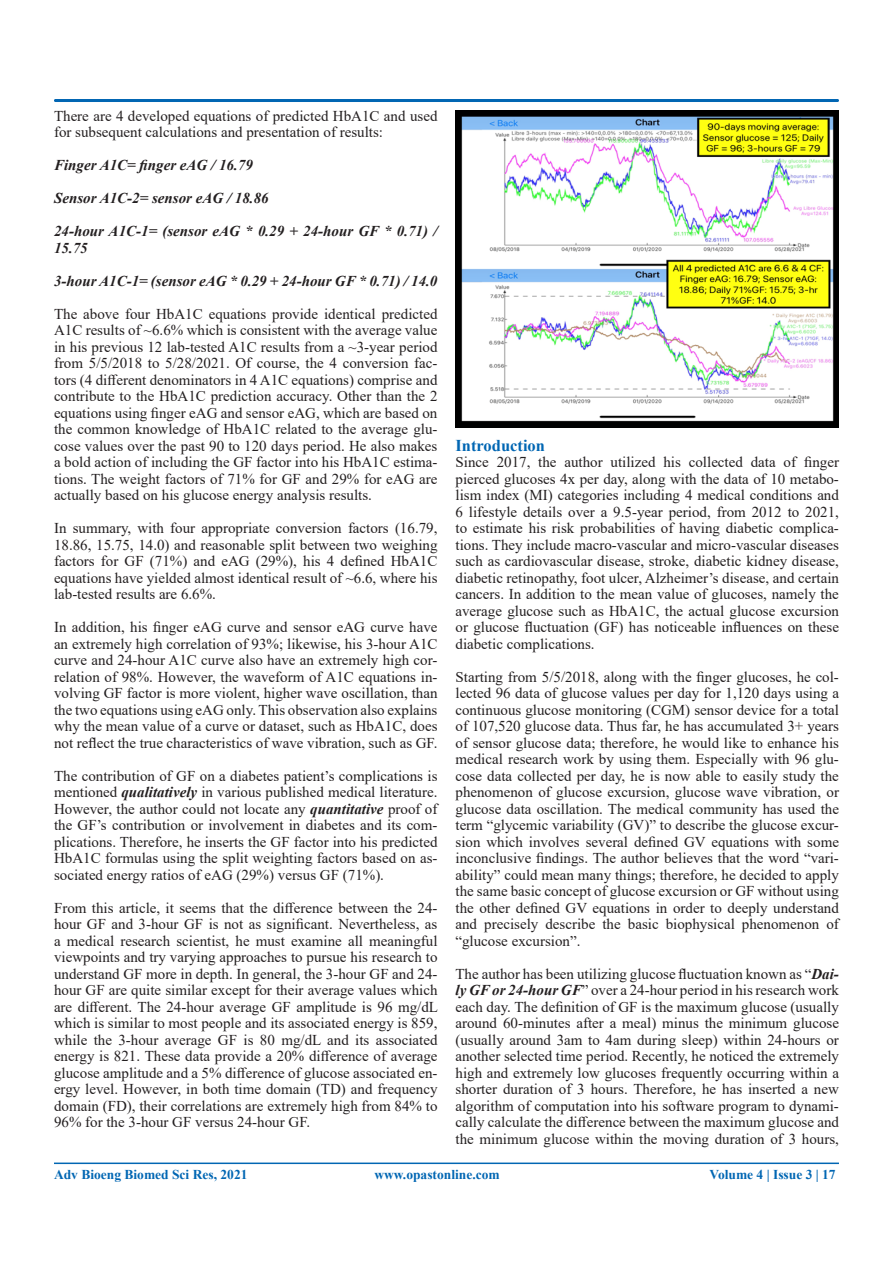
<style>
.page{position:relative;width:893px;height:1263px;background:#fff}
.page>*{position:absolute;margin:0;border:0;box-sizing:border-box;transform-origin:0 0}
.t1{font:700 16.5px "Times New Roman";color:#0166b3}
.t2{font:15px/16.5px "Times New Roman";color:#231f20;text-align:justify}
.t3{font:italic 700 15px/16.5px "Times New Roman";color:#231f20}
.t4{font:700 13.5px "Times New Roman";color:#0166b3}
.s1{font-weight:700;font-style:italic}
</style>
<div class="page">
<div style="left:54px;top:99px;width:785px;height:3px;border:2px solid #0166b3"></div>
<hr style="left:54px;top:1162px;width:785px;height:2px;background:#0166b3">
<img style="left:455px;top:110px;width:384px;height:317px">
<p class="t2" style="left:54px;top:107px;width:385px">There are 4 developed equations of predicted HbA1C and used for subsequent calculations and presentation of results:</p>
<p class="t3" style="left:54px;top:156px;width:200px">Finger A1C= finger eAG / 16.79</p>
<p class="t3" style="left:54px;top:189px;width:216px">Sensor A1C-2= sensor eAG / 18.86</p>
<p class="t3" style="left:54px;top:222px;width:385px">24-hour A1C-1= (sensor eAG * 0.29 + 24-hour GF * 0.71) /<br>15.75</p>
<p class="t3" style="left:54px;top:272px;width:385px">3-hour A1C-1= (sensor eAG * 0.29 + 24-hour GF * 0.71) / 14.0</p>
<p class="t2" style="left:54px;top:305px;width:385px">The above four HbA1C equations provide identical predicted A1C results of ~6.6% which is consistent with the average value in his previous 12 lab-tested A1C results from a ~3-year period from 5/5/2018 to 5/28/2021. Of course, the 4 conversion fac&shy;tors (4 different denominators in 4 A1C equations) comprise and contribute to the HbA1C prediction accuracy. Other than the 2 equations using finger eAG and sensor eAG, which are based on the common knowledge of HbA1C related to the average glu&shy;cose values over the past 90 to 120 days period. He also makes a bold action of including the GF factor into his HbA1C estima&shy;tions. The weight factors of 71% for GF and 29% for eAG are actually based on his glucose energy analysis results.</p>
<p class="t2" style="left:54px;top:519px;width:385px">In summary, with four appropriate conversion factors (16.79, 18.86, 15.75, 14.0) and reasonable split between two weighing factors for GF (71%) and eAG (29%), his 4 defined HbA1C equations have yielded almost identical result of ~6.6, where his lab-tested results are 6.6%.</p>
<p class="t2" style="left:54px;top:618px;width:385px">In addition, his finger eAG curve and sensor eAG curve have an extremely high correlation of 93%; likewise, his 3-hour A1C curve and 24-hour A1C curve also have an extremely high cor&shy;relation of 98%. However, the waveform of A1C equations in&shy;volving GF factor is more violent, higher wave oscillation, than the two equations using eAG only. This observation also explains why the mean value of a curve or dataset, such as HbA1C, does not reflect the true characteristics of wave vibration, such as GF.</p>
<p class="t2" style="left:54px;top:767px;width:385px">The contribution of GF on a diabetes patient’s complications is mentioned <span class="s1">qualitatively</span> in various published medical literature.<br>However, the author could not locate any <span class="s1">quantitative</span> proof of the GF’s contribution or involvement in diabetes and its com&shy;plications. Therefore, he inserts the GF factor into his predicted HbA1C formulas using the split weighting factors based on as&shy;sociated energy ratios of eAG (29%) versus GF (71%).</p>
<p class="t2" style="left:54px;top:899px;width:386px">From this article, it seems that the difference between the 24- hour GF and 3-hour GF is not as significant. Nevertheless, as a medical research scientist, he must examine all meaningful viewpoints and try varying approaches to pursue his research to understand GF more in depth. In general, the 3-hour GF and 24- hour GF are quite similar except for their average values which are different. The 24-hour average GF amplitude is 96 mg/dL which is similar to most people and its associated energy is 859, while the 3-hour average GF is 80 mg/dL and its associated energy is 821. These data provide a 20% difference of average glucose amplitude and a 5% difference of glucose associated en&shy;ergy level. However, in both time domain (TD) and frequency domain (FD), their correlations are extremely high from 84% to 96% for the 3-hour GF versus 24-hour GF.</p>
<p class="t1" style="left:455px;top:433px;width:91px">Introduction</p>
<p class="t2" style="left:455px;top:453px;width:385px">Since 2017, the author utilized his collected data of finger pierced glucoses 4x per day, along with the data of 10 metabo&shy;lism index (MI) categories including 4 medical conditions and 6 lifestyle details over a 9.5-year period, from 2012 to 2021, to estimate his risk probabilities of having diabetic complica&shy;tions. They include macro-vascular and micro-vascular diseases such as cardiovascular disease, stroke, diabetic kidney disease, diabetic retinopathy, foot ulcer, Alzheimer’s disease, and certain cancers. In addition to the mean value of glucoses, namely the average glucose such as HbA1C, the actual glucose excursion or glucose fluctuation (GF) has noticeable influences on these diabetic complications.</p>
<p class="t2" style="left:455px;top:668px;width:385px">Starting from 5/5/2018, along with the finger glucoses, he col&shy;lected 96 data of glucose values per day for 1,120 days using a continuous glucose monitoring (CGM) sensor device for a total of 107,520 glucose data. Thus far, he has accumulated 3+ years of sensor glucose data; therefore, he would like to enhance his medical research work by using them. Especially with 96 glu&shy;cose data collected per day, he is now able to easily study the phenomenon of glucose excursion, glucose wave vibration, or glucose data oscillation. The medical community has used the term “glycemic variability (GV)” to describe the glucose excur&shy;sion which involves several defined GV equations with some inconclusive findings. The author believes that the word “vari&shy;ability” could mean many things; therefore, he decided to apply the same basic concept of glucose excursion or GF without using the other defined GV equations in order to deeply understand and precisely describe the basic biophysical phenomenon of “glucose excursion”.</p>
<p class="t2" style="left:455px;top:965px;width:385px">The author has been utilizing glucose fluctuation known as “<span class="s1">Dai&shy;ly GF or 24-hour GF</span>” over a 24-hour period in his research work each day. The definition of GF is the maximum glucose (usually around 60-minutes after a meal) minus the minimum glucose (usually around 3am to 4am during sleep) within 24-hours or another selected time period. Recently, he noticed the extremely high and extremely low glucoses frequently occurring within a shorter duration of 3 hours. Therefore, he has inserted a new algorithm of computation into his software program to dynami&shy;cally calculate the difference between the maximum glucose and the minimum glucose within the moving duration of 3 hours,</p>
<p class="t4" style="left:54px;top:1165px;width:195px">Adv Bioeng Biomed Sci Res, 2021</p>
<p class="t4" style="left:374px;top:1165px;width:127px">www.opastonline.com</p>
<p class="t4" style="left:709px;top:1164px;width:128px">Volume 4 | Issue 3 | 17</p>
</div>
